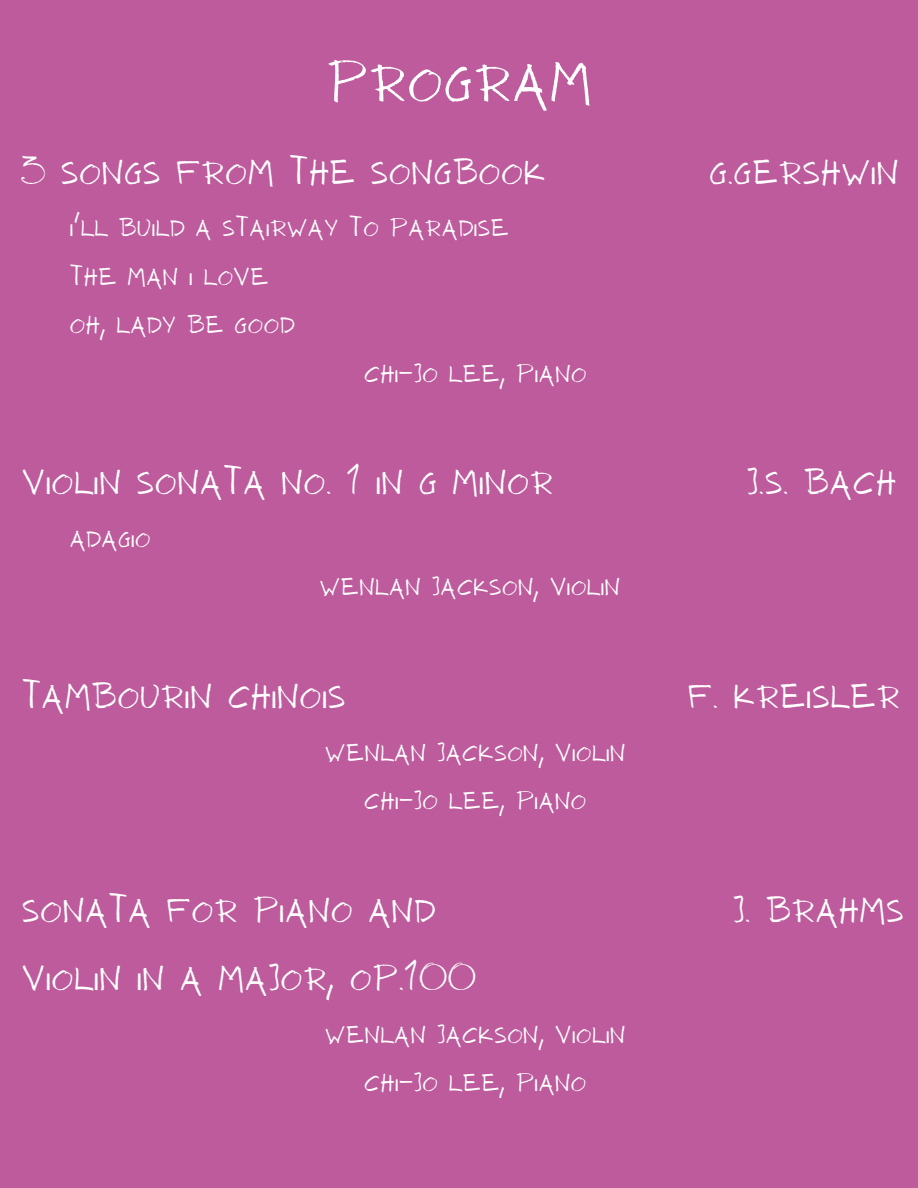
<style>
.page{position:relative;width:918px;height:1188px;background:#bd5b9c}
.page>*{position:absolute;margin:0;border:0;box-sizing:border-box;transform-origin:0 0}
.t1{font:79.5px "NF ANTIO Regular";color:#fff}
.t2{font:49.5px "NF ANTIO Regular";color:#fff}
.t3{font:34.95px "NF ANTIO Regular";color:#fff}
</style>
<div class="page">
<p class="t1" style="left:326px;top:29px;width:267px">program</p>
<p class="t2" style="left:21px;top:138px;width:526px">3 songs from the SongBook</p>
<p class="t2" style="left:709px;top:138px;width:191px">G.Gershwin</p>
<p class="t3" style="left:70px;top:205px;width:441px">I'll Build a Stairway to Paradise</p>
<p class="t3" style="left:70px;top:253px;width:201px">The Man I Love</p>
<p class="t3" style="left:70px;top:301px;width:227px">Oh, Lady Be Good</p>
<p class="t3" style="left:364px;top:350px;width:225px">Chi-Jo Lee, Piano</p>
<p class="t2" style="left:21px;top:449px;width:533px">Violin Sonata No. 1 in G Minor</p>
<p class="t2" style="left:746px;top:449px;width:151px">J.S. Bach</p>
<p class="t3" style="left:69px;top:515px;width:83px">Adagio</p>
<p class="t3" style="left:320px;top:563px;width:302px">Wenlan Jackson, Violin</p>
<p class="t2" style="left:21px;top:663px;width:326px">Tambourin Chinois</p>
<p class="t2" style="left:688px;top:663px;width:214px">F. Kreisler</p>
<p class="t3" style="left:325px;top:729px;width:302px">Wenlan Jackson, Violin</p>
<p class="t3" style="left:364px;top:777px;width:224px">Chi-Jo Lee, Piano</p>
<p class="t2" style="left:21px;top:876px;width:416px">Sonata for piano and</p>
<p class="t2" style="left:732px;top:876px;width:173px">J. Brahms</p>
<p class="t2" style="left:21px;top:945px;width:456px">Violin in A major, Op.100</p>
<p class="t3" style="left:325px;top:1011px;width:302px">Wenlan Jackson, Violin</p>
<p class="t3" style="left:364px;top:1060px;width:224px">Chi-Jo Lee, Piano</p>
</div>
